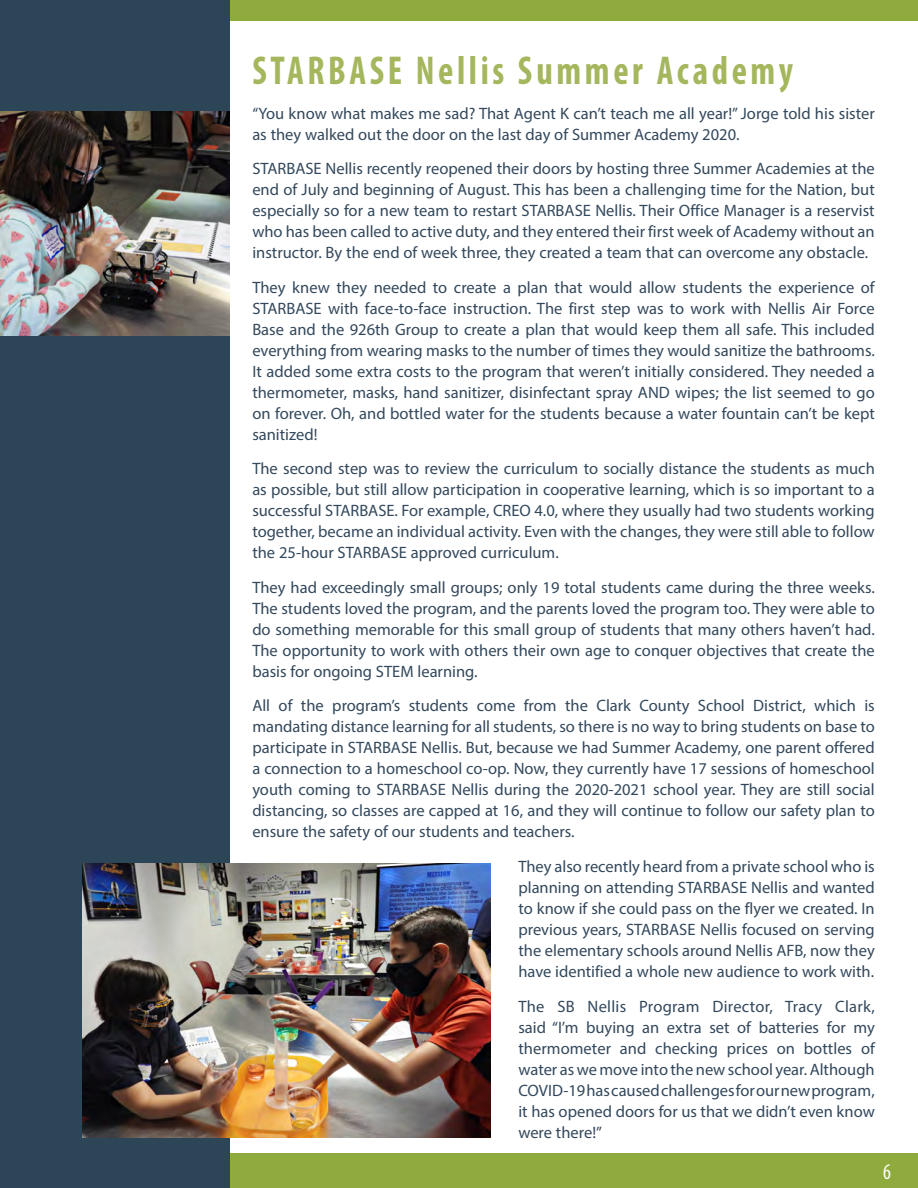
<style>
.page{position:relative;width:918px;height:1188px;background:#fff}
.page>*{position:absolute;margin:0;border:0;box-sizing:border-box;transform-origin:0 0}
.Article_Title_Subhea{font:700 condensed 40.5px "Myriad Pro";letter-spacing:.1em;color:#a4b75d;scale:.9 1}
.t1{font:condensed 22.5px "Myriad Pro";color:#fff;scale:.9 1}
.t2{font:16.5px/21px "Myriad Pro";color:#33485c;text-align:justify}
</style>
<div class="page">
<div style="left:54px;top:0;width:864px;height:20px;background:#8fab3d"></div>
<div style="left:230px;top:1153px;width:688px;height:35px;background:#8fab3d"></div>
<div style="left:0;top:0;width:230px;height:1188px;background:#2c4658"></div>
<img style="left:0;top:111px;width:230px;height:225px">
<img style="left:82px;top:863px;width:408px;height:274px">
<p class="Article_Title_Subhea" style="left:252px;top:46px;width:602px">STARBASE Nellis Summer Academy</p>
<p class="t2" style="left:252px;top:103px;width:624px">“You know what makes me sad? That Agent K can’t teach me all year!” Jorge told his sister as they walked out the door on the last day of Summer Academy 2020.</p>
<p class="t2" style="left:252px;top:158px;width:624px">STARBASE Nellis recently reopened their doors by hosting three Summer Academies at the end of July and beginning of August. This has been a challenging time for the Nation, but especially so for a new team to restart STARBASE Nellis. Their Office Manager is a reservist who has been called to active duty, and they entered their first week of Academy without an instructor. By the end of week three, they created a team that can overcome any obstacle.</p>
<p class="t2" style="left:252px;top:277px;width:624px">They knew they needed to create a plan that would allow students the experience of STARBASE with face-to-face instruction. The first step was to work with Nellis Air Force Base and the 926th Group to create a plan that would keep them all safe. This included everything from wearing masks to the number of times they would sanitize the bathrooms.<br>It added some extra costs to the program that weren’t initially considered. They needed a thermometer, masks, hand sanitizer, disinfectant spray AND wipes; the list seemed to go on forever. Oh, and bottled water for the students because a water fountain can’t be kept sanitized!</p>
<p class="t2" style="left:252px;top:458px;width:624px">The second step was to review the curriculum to socially distance the students as much as possible, but still allow participation in cooperative learning, which is so important to a successful STARBASE. For example, CREO 4.0, where they usually had two students working together, became an individual activity. Even with the changes, they were still able to follow the 25-hour STARBASE approved curriculum.</p>
<p class="t2" style="left:252px;top:577px;width:624px">They had exceedingly small groups; only 19 total students came during the three weeks.<br>The students loved the program, and the parents loved the program too. They were able to do something memorable for this small group of students that many others haven’t had.<br>The opportunity to work with others their own age to conquer objectives that create the basis for ongoing STEM learning.</p>
<p class="t2" style="left:252px;top:695px;width:624px">All of the program’s students come from the Clark County School District, which is mandating distance learning for all students, so there is no way to bring students on base to participate in STARBASE Nellis. But, because we had Summer Academy, one parent offered a connection to a homeschool co-op. Now, they currently have 17 sessions of homeschool youth coming to STARBASE Nellis during the 2020-2021 school year. They are still social distancing, so classes are capped at 16, and they will continue to follow our safety plan to ensure the safety of our students and teachers.</p>
<p class="t2" style="left:518px;top:856px;width:358px">They also recently heard from a private school who is planning on attending STARBASE Nellis and wanted to know if she could pass on the flyer we created. In previous years, STARBASE Nellis focused on serving the elementary schools around Nellis AFB, now they have identified a whole new audience to work with.</p>
<p class="t2" style="left:518px;top:995px;width:358px">The SB Nellis Program Director, Tracy Clark, said “I’m buying an extra set of batteries for my thermometer and checking prices on bottles of water as we move into the new school year. Although COVID-19 has caused challenges for our new program, it has opened doors for us that we didn’t even know were there!”</p>
<h2 class="t1" style="left:883px;top:1158px;width:10px">6</h2>
</div>
